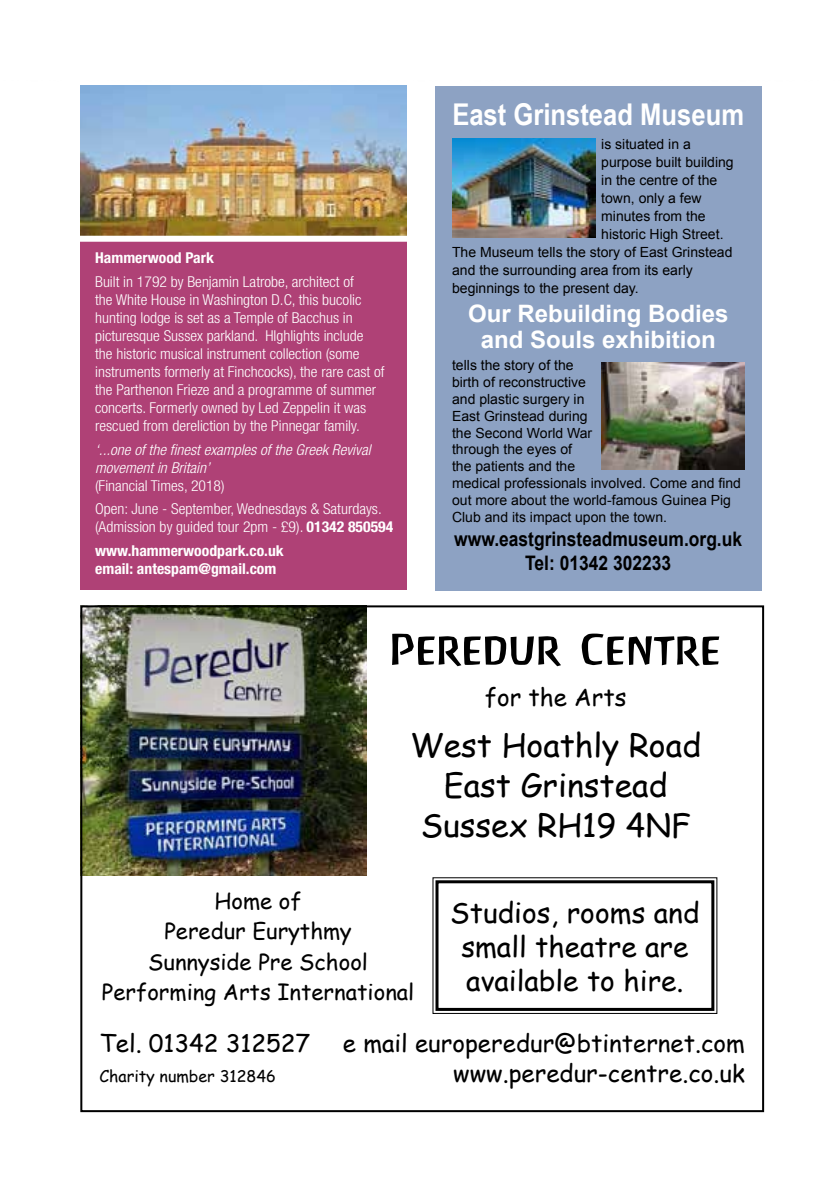
<style>
.page{position:relative;width:840px;height:1191px;background:#fff}
.page>*{position:absolute;margin:0;border:0;box-sizing:border-box;transform-origin:0 0}
.t1{font:32.2px/39.8px "Comic Sans MS";color:#000;text-align:center}
.t2{font:700 30px "Arial Narrow";color:#fff;scale:1.04 1}
.t3{font:28.2px/33.8px "Comic Sans MS";color:#000;text-align:center}
.t4{font:24px "Comic Sans MS";color:#000}
.t5{font:700 24px/26px "Arial";color:#fff;text-align:center}
.t6{font:22px/30.2px "Comic Sans MS";color:#000;text-align:center}
.t7{font:700 20px/24px "Arial";color:#000;text-align:center;scale:.87 1}
.t8{font:16px "Comic Sans MS";color:#000}
.t9{font:300 condensed 15px/18px "Helvetica Neue";color:#fff;scale:1.05 1}
.t10{font:700 condensed 15px/23.6px "Helvetica Neue";color:#fff;scale:1.05 1}
.t11{font:italic 300 condensed 15px/18px "Helvetica Neue";color:#fff;scale:1.05 1}
.t12{font:14px/16.8px "Arial";color:#000}
.s1{font-weight:300}
</style>
<div class="page">
<img style="left:80px;top:85px;width:326px;height:151px">
<div style="left:80px;top:239px;width:326px;height:351px;background:#af4176"></div>
<div style="left:80px;top:236px;width:326px;height:6px;background:#fff"></div>
<div style="left:435px;top:86px;width:326px;height:505px;background:#8da2c3"></div>
<img style="left:452px;top:139px;width:143px;height:98px">
<img style="left:601px;top:362px;width:143px;height:108px">
<img style="left:83px;top:608px;width:283px;height:268px">
<svg style="left:392px;top:633px;width:327px;height:33px"></svg>
<div style="left:80px;top:605px;width:683px;height:507px;border:2px solid #000"></div>
<svg style="left:432px;top:877px;width:285px;height:137px"></svg>
<div style="left:435px;top:880px;width:279px;height:131px;border:3px solid #000"></div>
<p class="t10" style="left:95px;top:246px;width:114px">Hammerwood Park</p>
<p class="t9" style="left:95px;top:272px;width:277px">Built in 1792 by Benjamin Latrobe, architect of<br>the White House in Washington D.C, this bucolic hunting lodge is set as a Temple of Bacchus in picturesque Sussex parkland. HIghlights include the historic musical instrument collection (some instruments formerly at Finchcocks), the rare cast of the Parthenon Frieze and a programme of summer concerts. Formerly owned by Led Zeppelin it was rescued from dereliction by the Pinnegar family.</p>
<p class="t11" style="left:95px;top:440px;width:264px">‘...one of the finest examples of the Greek Revival movement in Britain’</p>
<p class="t9" style="left:95px;top:473px;width:274px;line-height:23.6px">(Financial Times, 2018)<br>Open: June - September, Wednesdays &amp; Saturdays.</p>
<p class="t10" style="left:95px;top:515px;width:285px"><span class="s1">(Admission by guided tour 2pm - £9).</span> 01342 850594 www.hammerwoodpark.co.uk</p>
<p class="t10" style="left:95px;top:556px;width:174px">email: antespam@gmail.com</p>
<h2 class="t2" style="left:452px;top:92px;width:282px">East Grinstead Museum</h2>
<p class="t12" style="left:601px;top:136px;width:91px">is situated in a</p>
<p class="t12" style="left:601px;top:154px;width:134px">purpose built building</p>
<p class="t12" style="left:601px;top:172px;width:117px">in the centre of the</p>
<p class="t12" style="left:601px;top:190px;width:102px">town, only a few</p>
<p class="t12" style="left:601px;top:208px;width:106px">minutes from the</p>
<p class="t12" style="left:601px;top:226px;width:124px">historic High Street.</p>
<p class="t12" style="left:452px;top:244px;width:282px">The Museum tells the story of East Grinstead</p>
<p class="t12" style="left:452px;top:262px;width:242px">and the surrounding area from its early</p>
<p class="t12" style="left:452px;top:280px;width:188px">beginnings to the present day.</p>
<h3 class="t5" style="left:468px;top:301px;width:262px">Our Rebuilding Bodies and Souls exhibition</h3>
<p class="t12" style="left:452px;top:357px;width:290px">tells the story of the<br>birth of reconstructive<br>and plastic surgery in<br>East Grinstead during<br>the Second World War<br>through the eyes of<br>the patients and the<br>medical professionals involved. Come and find out more about the world-famous Guinea Pig<br>Club and its impact upon the town.</p>
<h3 class="t7" style="left:454px;top:527px;width:332px">www.eastgrinsteadmuseum.org.uk<br>Tel: 01342 302233</h3>
<h3 class="t4" style="left:484px;top:680px;width:143px">for the Arts</h3>
<h1 class="t1" style="left:410px;top:725px;width:292px">West Hoathly Road<br>East Grinstead<br>Sussex RH19 4NF</h1>
<h3 class="t6" style="left:102px;top:885px;width:314px">Home of<br>Peredur Eurythmy<br>Sunnyside Pre School<br>Performing Arts International</h3>
<h3 class="t3" style="left:450px;top:895px;width:250px">Studios, rooms and small theatre are available to hire.</h3>
<h3 class="t4" style="left:99px;top:1025px;width:212px">Tel. 01342 312527</h3>
<h3 class="t4" style="left:343px;top:1025px;width:403px">e mail europeredur@btinternet.com</h3>
<p class="t8" style="left:99px;top:1064px;width:178px">Charity number 312846</p>
<h3 class="t4" style="left:453px;top:1055px;width:293px">www.peredur-centre.co.uk</h3>
</div>
